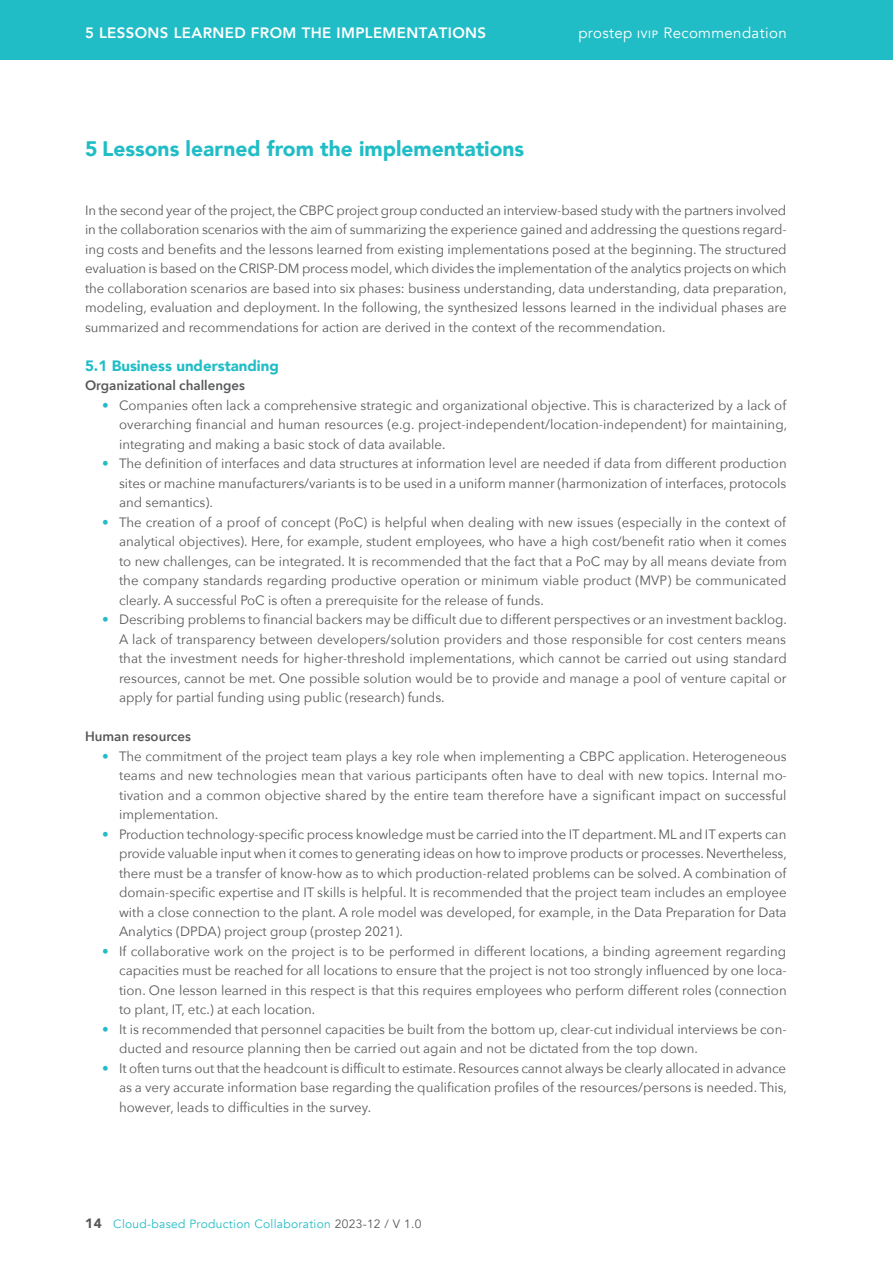
<style>
.page{position:relative;width:893px;height:1263px;background:#fff}
.page>*{position:absolute;margin:0;border:0;box-sizing:border-box;transform-origin:0 0}
._01_Kapitel_Head{font:900 21px "Avenir";color:#21bdc6}
.t1{font:800 15px "Avenir";letter-spacing:.025em;color:#fff}
.t2{font:15px "Avenir";letter-spacing:.025em;color:#fff}
._01_Kapitel_Subhead{font:900 15px "Avenir";color:#21bdc6}
._02_Copy{font:13.5px/19.5px "Avenir Next";color:#57585a;text-align:justify}
._02_Copy-2{font:600 13.5px "Avenir Next";color:#57585a}
.t3{font:12px "Avenir";letter-spacing:.025em;color:#21bdc6}
.s1{font-weight:500;font-size:10.5px}
.s2{color:#21bdc6}
.s3{font-weight:900;font-size:13.5px;color:#57585a}
.s4{color:#57585a}
</style>
<div class="page">
<div style="left:0;top:0;width:893px;height:60px;background:#21bdc6"></div>
<p class="t1" style="left:85px;top:21px;width:403px">5 LESSONS LEARNED FROM THE IMPLEMENTATIONS</p>
<p class="_01_Kapitel_Head" style="left:85px;top:131px;width:441px">5 Lessons learned from the implementations</p>
<p class="t2" style="left:578px;top:24px;width:210px">prostep <span class="s1">IVIP</span> Recommendation</p>
<p class="_02_Copy" style="left:85px;top:199px;width:703px">In the second year of the project, the CBPC project group conducted an interview-based study with the partners involved in the collaboration scenarios with the aim of summarizing the experience gained and addressing the questions regard&shy;ing costs and benefits and the lessons learned from existing implementations posed at the beginning. The structured evaluation is based on the CRISP-DM process model, which divides the implementation of the analytics projects on which the collaboration scenarios are based into six phases: business understanding, data understanding, data preparation, modeling, evaluation and deployment. In the following, the synthesized lessons learned in the individual phases are summarized and recommendations for action are derived in the context of the recommendation.</p>
<p class="_01_Kapitel_Subhead" style="left:85px;top:352px;width:195px">5.1 Business understanding</p>
<p class="_02_Copy-2" style="left:85px;top:374px;width:161px">Organizational challenges</p>
<p class="_02_Copy" style="left:119px;top:394px;width:670px;text-indent:-17px"><span class="s2">•</span> Companies often lack a comprehensive strategic and organizational objective. This is characterized by a lack of overarching financial and human resources (e.g. project-independent/location-independent) for maintaining, integrating and making a basic stock of data available.</p>
<p class="_02_Copy" style="left:119px;top:453px;width:669px;text-indent:-17px"><span class="s2">•</span> The definition of interfaces and data structures at information level are needed if data from different production sites or machine manufacturers/variants is to be used in a uniform manner (harmonization of interfaces, protocols and semantics).</p>
<p class="_02_Copy" style="left:119px;top:511px;width:669px;text-indent:-17px"><span class="s2">•</span> The creation of a proof of concept (PoC) is helpful when dealing with new issues (especially in the context of analytical objectives). Here, for example, student employees, who have a high cost/benefit ratio when it comes to new challenges, can be integrated. It is recommended that the fact that a PoC may by all means deviate from the company standards regarding productive operation or minimum viable product (MVP) be communicated clearly. A successful PoC is often a prerequisite for the release of funds.</p>
<p class="_02_Copy" style="left:119px;top:609px;width:669px;text-indent:-17px"><span class="s2">•</span> Describing problems to financial backers may be difficult due to different perspectives or an investment backlog.<br>A lack of transparency between developers/solution providers and those responsible for cost centers means that the investment needs for higher-threshold implementations, which cannot be carried out using standard resources, cannot be met. One possible solution would be to provide and manage a pool of venture capital or apply for partial funding using public (research) funds.</p>
<p class="_02_Copy-2" style="left:85px;top:725px;width:107px">Human resources</p>
<p class="_02_Copy" style="left:119px;top:745px;width:669px;text-indent:-17px"><span class="s2">•</span> The commitment of the project team plays a key role when implementing a CBPC application. Heterogeneous teams and new technologies mean that various participants often have to deal with new topics. Internal mo&shy;tivation and a common objective shared by the entire team therefore have a significant impact on successful implementation.</p>
<p class="_02_Copy" style="left:119px;top:823px;width:669px;text-indent:-17px"><span class="s2">•</span> Production technology-specific process knowledge must be carried into the IT department. ML and IT experts can provide valuable input when it comes to generating ideas on how to improve products or processes. Nevertheless, there must be a transfer of know-how as to which production-related problems can be solved. A combination of domain-specific expertise and IT skills is helpful. It is recommended that the project team includes an employee with a close connection to the plant. A role model was developed, for example, in the Data Preparation for Data Analytics (DPDA) project group (prostep 2021).</p>
<p class="_02_Copy" style="left:119px;top:940px;width:669px;text-indent:-17px"><span class="s2">•</span> If collaborative work on the project is to be performed in different locations, a binding agreement regarding capacities must be reached for all locations to ensure that the project is not too strongly influenced by one loca&shy;tion. One lesson learned in this respect is that this requires employees who perform different roles (connection to plant, IT, etc.) at each location.</p>
<p class="_02_Copy" style="left:119px;top:1018px;width:669px;text-indent:-17px"><span class="s2">•</span> It is recommended that personnel capacities be built from the bottom up, clear-cut individual interviews be con&shy;ducted and resource planning then be carried out again and not be dictated from the top down.</p>
<p class="_02_Copy" style="left:119px;top:1057px;width:669px;text-indent:-17px"><span class="s2">•</span> It often turns out that the headcount is difficult to estimate. Resources cannot always be clearly allocated in advance as a very accurate information base regarding the qualification profiles of the resources/persons is needed. This, however, leads to difficulties in the survey.</p>
<p class="t3" style="left:85px;top:1216px;width:338px"><span class="s3">14</span> Cloud-based Production Collaboration <span class="s4">2023-12 / V 1.0</span></p>
</div>
